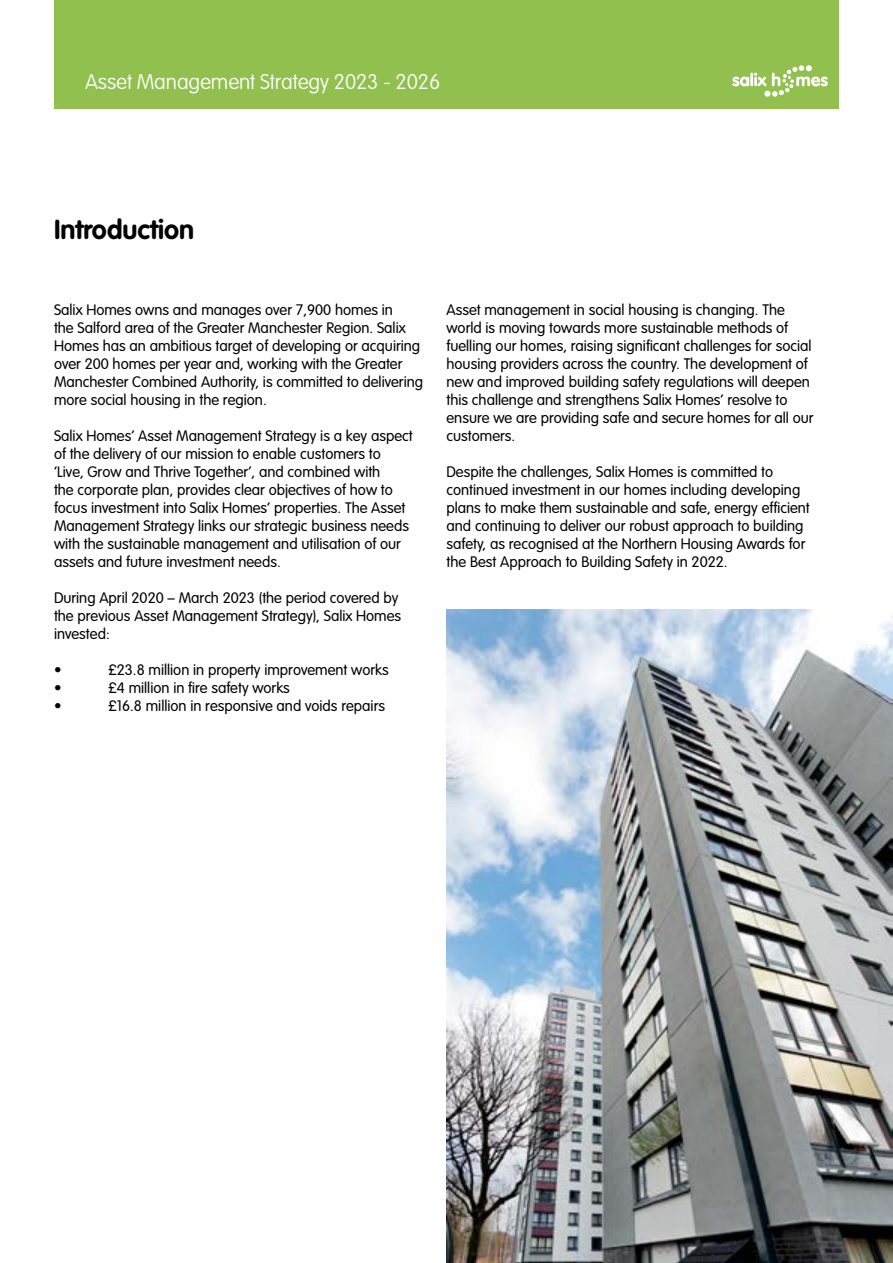
<style>
.page{position:relative;width:893px;height:1263px;background:#fff}
.page>*{position:absolute;margin:0;border:0;box-sizing:border-box;transform-origin:0 0}
.t1{font:700 27px "VAG Rounded Std";color:#000}
.t2{font:100 21px "VAG Rounded Std";letter-spacing:-.005em;color:#fff}
.t3{font:300 15px/18px "VAG Rounded Std";color:#000}
</style>
<div class="page">
<div style="left:54px;top:0;width:785px;height:109px;background:#91c04f"></div>
<div style="left:764px;top:91px;width:7px;height:6px;background:#fff;border-radius:50%"></div>
<svg style="left:732px;top:73px;width:34px;height:13px"></svg>
<svg style="left:772px;top:65px;width:56px;height:32px"></svg>
<img style="left:446px;top:610px;width:447px;height:653px">
<h2 class="t2" style="left:85px;top:70px;width:357px">Asset Management Strategy 2023 - 2026</h2>
<h1 class="t1" style="left:54px;top:214px;width:142px">Introduction</h1>
<p class="t3" style="left:54px;top:301px;width:371px">Salix Homes owns and manages over 7,900 homes in<br>the Salford area of the Greater Manchester Region. Salix Homes has an ambitious target of developing or acquiring over 200 homes per year and, working with the Greater Manchester Combined Authority, is committed to delivering more social housing in the region.</p>
<p class="t3" style="left:54px;top:427px;width:360px">Salix Homes’ Asset Management Strategy is a key aspect of the delivery of our mission to enable customers to ‘Live, Grow and Thrive Together’, and combined with<br>the corporate plan, provides clear objectives of how to focus investment into Salix Homes’ properties. The Asset Management Strategy links our strategic business needs with the sustainable management and utilisation of our assets and future investment needs.</p>
<p class="t3" style="left:54px;top:589px;width:349px">During April 2020 – March 2023 (the period covered by the previous Asset Management Strategy), Salix Homes invested:</p>
<p class="t3" style="left:54px;top:661px;width:9px">•</p>
<p class="t3" style="left:108px;top:661px;width:282px">£23.8 million in property improvement works</p>
<p class="t3" style="left:54px;top:679px;width:9px">•</p>
<p class="t3" style="left:108px;top:679px;width:183px">£4 million in fire safety works</p>
<p class="t3" style="left:54px;top:697px;width:9px">•</p>
<p class="t3" style="left:108px;top:697px;width:279px">£16.8 million in responsive and voids repairs</p>
<p class="t3" style="left:446px;top:301px;width:369px">Asset management in social housing is changing. The world is moving towards more sustainable methods of fuelling our homes, raising significant challenges for social housing providers across the country. The development of new and improved building safety regulations will deepen this challenge and strengthens Salix Homes’ resolve to ensure we are providing safe and secure homes for all our customers.</p>
<p class="t3" style="left:446px;top:463px;width:365px">Despite the challenges, Salix Homes is committed to continued investment in our homes including developing plans to make them sustainable and safe, energy efficient and continuing to deliver our robust approach to building safety, as recognised at the Northern Housing Awards for the Best Approach to Building Safety in 2022.</p>
</div>
